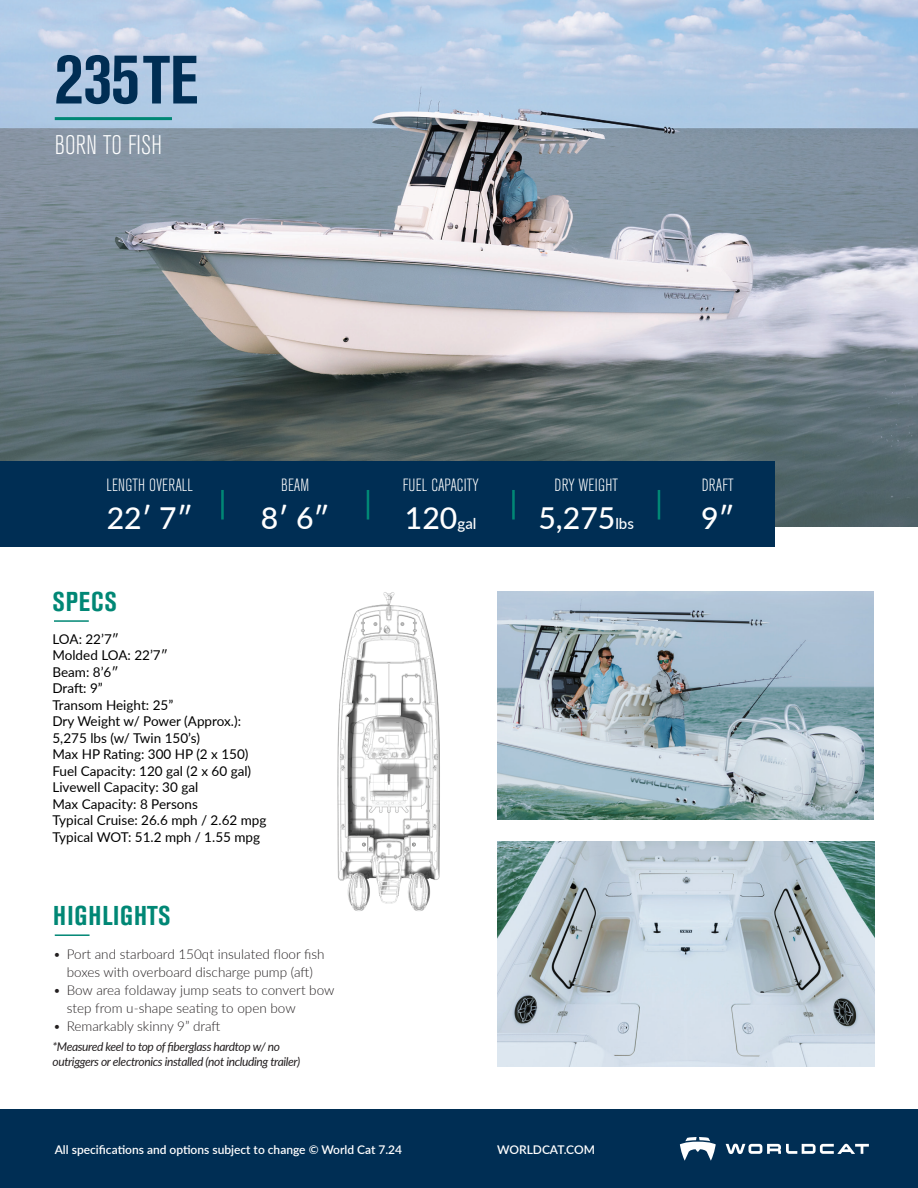
<style>
.page{position:relative;width:918px;height:1188px;background:#fff}
.page>*{position:absolute;margin:0;border:0;box-sizing:border-box;transform-origin:0 0}
.t1{font:700 condensed 72px "Akzidenz Grotesk BE";color:#002e54}
.t2{font:500 30.15px "Lato";color:#fff}
.t3{font:700 condensed 27px "Akzidenz Grotesk BE";letter-spacing:.035em;color:#008775}
.t4{font:300 condensed 26.7px "Akzidenz Grotesk BE";letter-spacing:.01em;color:#fff}
.t5{font:300 condensed 17.55px "Akzidenz Grotesk BE";color:#fff}
.t6{font:13.5px/16.5px "Lato";color:#000}
.t7{font:300 13.5px/18px "Lato";color:#231f20;text-align:center}
.t8{font:italic 12px/15px "Lato";letter-spacing:-.03em;color:#231f20}
.t9{font:600 12px "Lato";color:#fff}
.s1{font-size:67.5px}
.s2{font-size:15.15px}
</style>
<div class="page">
<div style="left:0;top:1110px;width:918px;height:78px;background:#002e54"></div>
<svg style="left:726px;top:1144px;width:143px;height:10px"></svg>
<svg style="left:680px;top:1137px;width:36px;height:24px"></svg>
<img style="left:498px;top:592px;width:376px;height:227px">
<img style="left:498px;top:841px;width:377px;height:225px">
<img style="left:0;top:0;width:918px;height:526px">
<hr style="left:55px;top:117px;width:117px;height:3px;background:#008775">
<hr style="left:54px;top:620px;width:35px;height:2px;background:#008775">
<div style="left:0;top:461px;width:774px;height:85px;background:#002e54"></div>
<hr style="left:221px;top:490px;width:3px;height:30px;background:#008775">
<hr style="left:512px;top:490px;width:3px;height:30px;background:#008775">
<hr style="left:367px;top:490px;width:2px;height:30px;background:#008775">
<hr style="left:658px;top:490px;width:2px;height:30px;background:#008775">
<hr style="left:55px;top:934px;width:35px;height:2px;background:#008775">
<img style="left:337px;top:592px;width:103px;height:319px">
<h1 class="t1" style="left:55px;top:37px;width:145px">235<span class="s1">TE</span></h1>
<h3 class="t4" style="left:55px;top:130px;width:109px">BORN TO FISH</h3>
<p class="t5" style="left:106px;top:475px;width:88px">LENGTH OVERALL</p>
<h2 class="t2" style="left:107px;top:496px;width:87px">22ʹ 7ʺ</h2>
<h3 class="t3" style="left:52px;top:586px;width:66px">SPECS</h3>
<p class="t5" style="left:281px;top:475px;width:30px">BEAM</p>
<h2 class="t2" style="left:261px;top:496px;width:70px">8ʹ 6ʺ</h2>
<p class="t6" style="left:52px;top:630px;width:215px">LOA: 22’7″<br>Molded LOA: 22’7″<br>Beam: 8’6″<br>Draft: 9”<br>Transom Height: 25”<br>Dry Weight w/ Power (Approx.):<br>5,275 lbs (w/ Twin 150’s)<br>Max HP Rating: 300 HP (2 x 150)<br>Fuel Capacity: 120 gal (2 x 60 gal)<br>Livewell Capacity: 30 gal<br>Max Capacity: 8 Persons<br>Typical Cruise: 26.6 mph / 2.62 mpg<br>Typical WOT: 51.2 mph / 1.55 mpg</p>
<h3 class="t3" style="left:53px;top:900px;width:119px">HIGHLIGHTS</h3>
<p class="t7" style="left:53px;top:945px;width:273px">• Port and starboard 150qt insulated floor fish boxes with overboard discharge pump (aft)</p>
<p class="t7" style="left:67px;top:981px;width:269px;text-align:left;text-indent:-14px">• Bow area foldaway jump seats to convert bow step from u-shape seating to open bow</p>
<p class="t7" style="left:53px;top:1017px;width:169px">• Remarkably skinny 9” draft</p>
<p class="t8" style="left:52px;top:1039px;width:249px">*Measured keel to top of fiberglass hardtop w/ no outriggers or electronics installed (not including trailer)</p>
<p class="t5" style="left:403px;top:475px;width:77px">FUEL CAPACITY</p>
<h2 class="t2" style="left:405px;top:496px;width:73px">120<span class="s2">gal</span></h2>
<p class="t5" style="left:555px;top:475px;width:65px">DRY WEIGHT</p>
<h2 class="t2" style="left:538px;top:496px;width:97px">5,275<span class="s2">lbs</span></h2>
<p class="t9" style="left:55px;top:1141px;width:349px">All specifications and options subject to change © World Cat 7.24</p>
<p class="t9" style="left:497px;top:1141px;width:99px">WORLDCAT.COM</p>
<p class="t5" style="left:702px;top:475px;width:34px">DRAFT</p>
<h2 class="t2" style="left:701px;top:496px;width:35px">9ʺ</h2>
</div>
